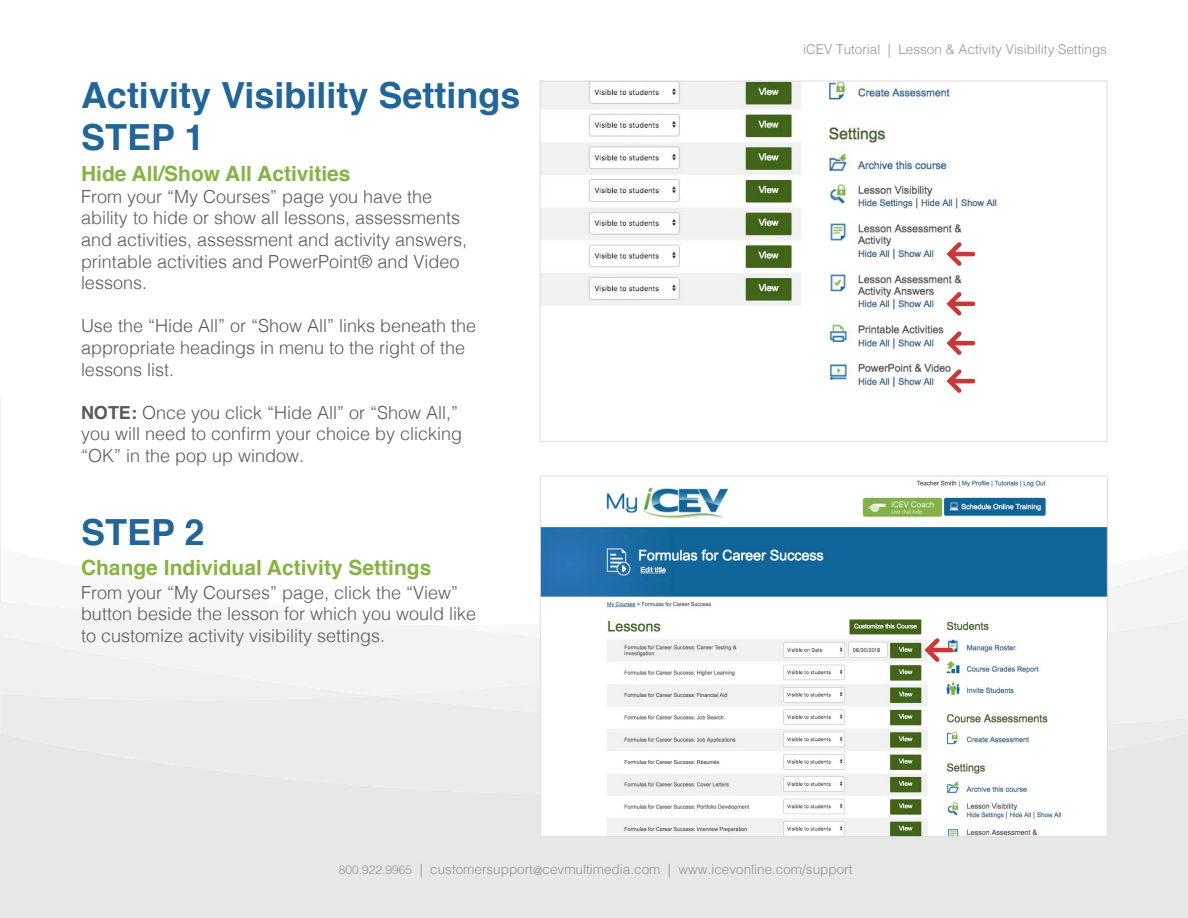
<style>
.page{position:relative;width:1188px;height:918px;background:#fff}
.page>*{position:absolute;margin:0;border:0;box-sizing:border-box;transform-origin:0 0}
.t1{font:700 36px "Helvetica";color:#226597}
.t2{font:700 21px "Helvetica";color:#86b343}
.t3{font:300 18px/21.6px "Helvetica";color:#58595b}
.t4{font:300 13.5px "Helvetica";color:#939598}
.s1{font-weight:700}
.s2{font-size:12px}
</style>
<div class="page">
<div style="left:0;top:549px;width:1188px;height:369px;background:#e6e7e7"></div>
<div style="left:1px;top:702px;width:1186px;height:170px;background:#e6e7e7"></div>
<div style="left:375px;top:662px;width:812px;height:92px;background:#eaebec"></div>
<div style="left:427px;top:650px;width:113px;height:46px;background:#f3f3f4"></div>
<div style="left:427px;top:626px;width:113px;height:24px;background:#f3f3f4"></div>
<div style="left:0;top:398px;width:427px;height:304px;background:#f3f3f4"></div>
<svg style="left:1px;top:398px;width:1186px;height:228px"></svg>
<img style="left:542px;top:83px;width:563px;height:357px">
<img style="left:542px;top:478px;width:564px;height:357px">
<svg style="left:797px;top:567px;width:390px;height:95px"></svg>
<svg style="left:946px;top:242px;width:29px;height:24px"></svg>
<svg style="left:946px;top:292px;width:29px;height:24px"></svg>
<svg style="left:946px;top:331px;width:29px;height:24px"></svg>
<svg style="left:946px;top:369px;width:29px;height:24px"></svg>
<h1 class="t1" style="left:81px;top:66px;width:441px">Activity Visibility Settings</h1>
<h1 class="t1" style="left:81px;top:108px;width:125px">STEP 1</h1>
<p class="t3" style="left:81px;top:184px;width:388px">From your “My Courses” page you have the ability to hide or show all lessons, assessments and activities, assessment and activity answers, printable activities and PowerPoint® and Video lessons.</p>
<p class="t3" style="left:81px;top:314px;width:397px">Use the “Hide All” or “Show All” links beneath the appropriate headings in menu to the right of the lessons list.</p>
<p class="t3" style="left:81px;top:400px;width:383px"><span class="s1">NOTE:</span> Once you click “Hide All” or “Show All,” you will need to confirm your choice by clicking “OK” in the pop up window.</p>
<p class="t2" style="left:81px;top:156px;width:271px">Hide All/Show All Activities</p>
<h1 class="t1" style="left:81px;top:503px;width:125px">STEP 2</h1>
<p class="t2" style="left:81px;top:551px;width:352px">Change Individual Activity Settings</p>
<p class="t3" style="left:81px;top:580px;width:397px">From your “My Courses” page, click the “View” button beside the lesson for which you would like to customize activity visibility settings.</p>
<p class="t4" style="left:803px;top:38px;width:305px">iCEV Tutorial | Lesson &amp; Activity Visibility Settings</p>
<p class="t4" style="left:339px;top:857px;width:515px"><span class="s2">800.922.9965</span> | customersupport<sub>@</sub>cevmultimedia.com | www.icevonline.com/support</p>
</div>
